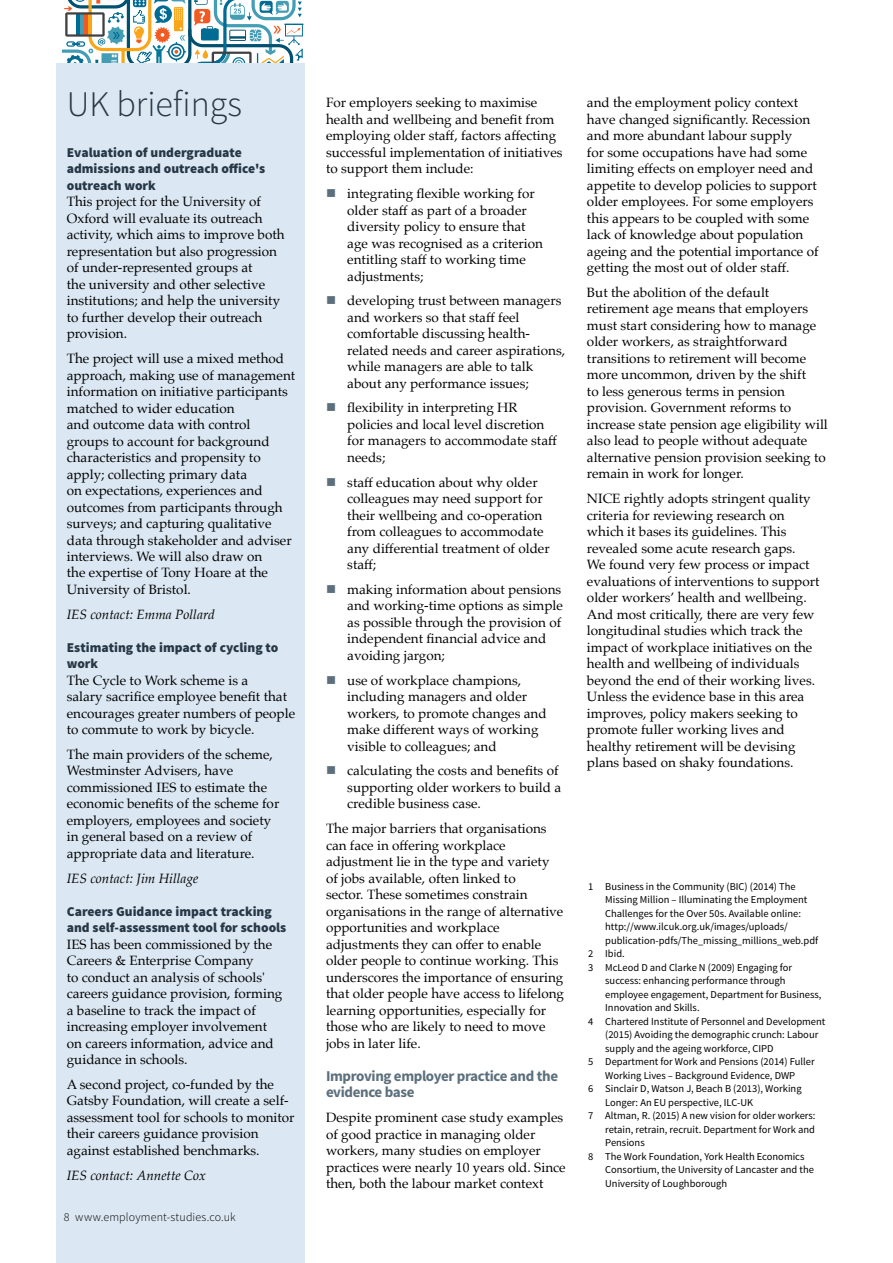
<style>
.page{position:relative;width:893px;height:1263px;background:#fff}
.page>*{position:absolute;margin:0;border:0;box-sizing:border-box;transform-origin:0 0}
.t1{font:300 36px "Source Sans Pro";color:#263746}
.t2{font:700 15px/16.5px "Source Sans Pro";letter-spacing:-.025em;color:#5c6f7c}
.t3{font:13.5px/16.5px "Palatino";color:#000}
.t4{font:900 13.5px/16.5px "Source Sans Pro";color:#263746}
.t5{font:italic 13.5px "Palatino";color:#000}
.t6{font:300 12px "Source Sans Pro";letter-spacing:.015em;color:#000}
.t7{font:10.5px "Source Sans Pro";color:#000}
.s1{color:#5c6f7c}
</style>
<div class="page">
<div style="left:56px;top:0;width:249px;height:1263px;background:#dbe7f2"></div>
<div style="left:56px;top:0;width:249px;height:62px;background:#fff"></div>
<svg style="left:62px;top:0;width:242px;height:63px"></svg>
<h1 class="t1" style="left:67px;top:82px;width:177px">UK briefings</h1>
<p class="t4" style="left:67px;top:145px;width:200px">Evaluation of undergraduate admissions and outreach office's outreach work</p>
<p class="t3" style="left:67px;top:193px;width:219px">This project for the University of<br>Oxford will evaluate its outreach activity, which aims to improve both representation but also progression of under-represented groups at<br>the university and other selective institutions; and help the university to further develop their outreach provision.</p>
<p class="t3" style="left:67px;top:350px;width:230px">The project will use a mixed method approach, making use of management information on initiative participants matched to wider education<br>and outcome data with control groups to account for background characteristics and propensity to apply; collecting primary data<br>on expectations, experiences and outcomes from participants through surveys; and capturing qualitative data through stakeholder and adviser interviews. We will also draw on<br>the expertise of Tony Hoare at the University of Bristol.</p>
<p class="t5" style="left:67px;top:603px;width:150px">IES contact: Emma Pollard</p>
<p class="t4" style="left:67px;top:640px;width:213px">Estimating the impact of cycling to work</p>
<p class="t3" style="left:67px;top:672px;width:230px">The Cycle to Work scheme is a<br>salary sacrifice employee benefit that encourages greater numbers of people to commute to work by bicycle.</p>
<p class="t3" style="left:67px;top:746px;width:214px">The main providers of the scheme,<br>Westminster Advisers, have commissioned IES to estimate the economic benefits of the scheme for employers, employees and society in general based on a review of appropriate data and literature.</p>
<p class="t5" style="left:67px;top:867px;width:133px">IES contact: Jim Hillage</p>
<p class="t4" style="left:67px;top:903px;width:221px">Careers Guidance impact tracking and self-assessment tool for schools</p>
<p class="t3" style="left:67px;top:936px;width:217px">IES has been commissioned by the<br>Careers &amp; Enterprise Company<br>to conduct an analysis of schools' careers guidance provision, forming a baseline to track the impact of increasing employer involvement on careers information, advice and guidance in schools.</p>
<p class="t3" style="left:67px;top:1076px;width:229px">A second project, co-funded by the Gatsby Foundation, will create a self&shy;assessment tool for schools to monitor their careers guidance provision against established benchmarks.</p>
<p class="t5" style="left:67px;top:1164px;width:141px">IES contact: Annette Cox</p>
<p class="t6" style="left:64px;top:1210px;width:174px">8 www.employment-studies.co.uk</p>
<p class="t3" style="left:326px;top:94px;width:238px">For employers seeking to maximise health and wellbeing and benefit from employing older staff, factors affecting successful implementation of initiatives to support them include:</p>
<p class="t3" style="left:347px;top:185px;width:197px;text-indent:-21px"><span class="s1">■</span> integrating flexible working for older staff as part of a broader diversity policy to ensure that age was recognised as a criterion entitling staff to working time adjustments;</p>
<p class="t3" style="left:347px;top:292px;width:219px;text-indent:-21px"><span class="s1">■</span> developing trust between managers and workers so that staff feel comfortable discussing health&shy;related needs and career aspirations, while managers are able to talk about any performance issues;</p>
<p class="t3" style="left:347px;top:400px;width:211px;text-indent:-21px"><span class="s1">■</span> flexibility in interpreting HR policies and local level discretion for managers to accommodate staff needs;</p>
<p class="t3" style="left:347px;top:474px;width:204px;text-indent:-21px"><span class="s1">■</span> staff education about why older colleagues may need support for their wellbeing and co-operation from colleagues to accommodate any differential treatment of older staff;</p>
<p class="t3" style="left:347px;top:581px;width:217px;text-indent:-21px"><span class="s1">■</span> making information about pensions and working-time options as simple as possible through the provision of independent financial advice and avoiding jargon;</p>
<p class="t3" style="left:347px;top:672px;width:201px;text-indent:-21px"><span class="s1">■</span> use of workplace champions, including managers and older workers, to promote changes and make different ways of working visible to colleagues; and</p>
<p class="t3" style="left:347px;top:762px;width:215px;text-indent:-21px"><span class="s1">■</span> calculating the costs and benefits of supporting older workers to build a credible business case.</p>
<p class="t3" style="left:326px;top:820px;width:240px">The major barriers that organisations can face in offering workplace adjustment lie in the type and variety of jobs available, often linked to<br>sector. These sometimes constrain organisations in the range of alternative opportunities and workplace adjustments they can offer to enable older people to continue working. This underscores the importance of ensuring that older people have access to lifelong learning opportunities, especially for those who are likely to need to move jobs in later life.</p>
<p class="t2" style="left:326px;top:1068px;width:234px">Improving employer practice and the evidence base</p>
<p class="t3" style="left:326px;top:1109px;width:241px">Despite prominent case study examples of good practice in managing older workers, many studies on employer practices were nearly 10 years old. Since then, both the labour market context</p>
<p class="t3" style="left:587px;top:94px;width:233px">and the employment policy context have changed significantly. Recession and more abundant labour supply<br>for some occupations have had some limiting effects on employer need and appetite to develop policies to support older employees. For some employers this appears to be coupled with some lack of knowledge about population ageing and the potential importance of getting the most out of older staff.</p>
<p class="t3" style="left:587px;top:284px;width:242px">But the abolition of the default retirement age means that employers must start considering how to manage older workers, as straightforward transitions to retirement will become more uncommon, driven by the shift<br>to less generous terms in pension provision. Government reforms to increase state pension age eligibility will also lead to people without adequate alternative pension provision seeking to remain in work for longer.</p>
<p class="t3" style="left:587px;top:490px;width:234px">NICE rightly adopts stringent quality criteria for reviewing research on which it bases its guidelines. This revealed some acute research gaps.<br>We found very few process or impact evaluations of interventions to support older workers’ health and wellbeing.<br>And most critically, there are very few longitudinal studies which track the impact of workplace initiatives on the health and wellbeing of individuals beyond the end of their working lives.<br>Unless the evidence base in this area improves, policy makers seeking to promote fuller working lives and healthy retirement will be devising plans based on shaky foundations.</p>
<p class="t7" style="left:588px;top:879px;width:209px">1 Business in the Community (BIC) (2014) The</p>
<p class="t7" style="left:605px;top:893px;width:204px">Missing Million – Illuminating the Employment</p>
<p class="t7" style="left:605px;top:906px;width:197px">Challenges for the Over 50s. Available online:</p>
<p class="t7" style="left:605px;top:920px;width:184px">http://www.ilcuk.org.uk/images/uploads/</p>
<p class="t7" style="left:605px;top:933px;width:215px">publication-pdfs/The_missing_millions_web.pdf</p>
<p class="t7" style="left:588px;top:947px;width:38px">2 Ibid.</p>
<p class="t7" style="left:588px;top:960px;width:206px">3 McLeod D and Clarke N (2009) Engaging for</p>
<p class="t7" style="left:605px;top:974px;width:182px">success: enhancing performance through</p>
<p class="t7" style="left:605px;top:987px;width:218px">employee engagement, Department for Business,</p>
<p class="t7" style="left:605px;top:1001px;width:96px">Innovation and Skills.</p>
<p class="t7" style="left:588px;top:1014px;width:239px">4 Chartered Institute of Personnel and Development</p>
<p class="t7" style="left:605px;top:1028px;width:215px">(2015) Avoiding the demographic crunch: Labour</p>
<p class="t7" style="left:605px;top:1042px;width:170px">supply and the ageing workforce, CIPD</p>
<p class="t7" style="left:588px;top:1055px;width:228px">5 Department for Work and Pensions (2014) Fuller</p>
<p class="t7" style="left:605px;top:1069px;width:191px">Working Lives – Background Evidence, DWP</p>
<p class="t7" style="left:588px;top:1082px;width:215px">6 Sinclair D, Watson J, Beach B (2013), Working</p>
<p class="t7" style="left:605px;top:1096px;width:149px">Longer: An EU perspective, ILC-UK</p>
<p class="t7" style="left:588px;top:1109px;width:229px">7 Altman, R. (2015) A new vision for older workers:</p>
<p class="t7" style="left:605px;top:1123px;width:211px">retain, retrain, recruit. Department for Work and</p>
<p class="t7" style="left:605px;top:1136px;width:41px">Pensions</p>
<p class="t7" style="left:588px;top:1150px;width:218px">8 The Work Foundation, York Health Economics</p>
<p class="t7" style="left:605px;top:1163px;width:210px">Consortium, the University of Lancaster and the</p>
<p class="t7" style="left:605px;top:1177px;width:123px">University of Loughborough</p>
</div>
